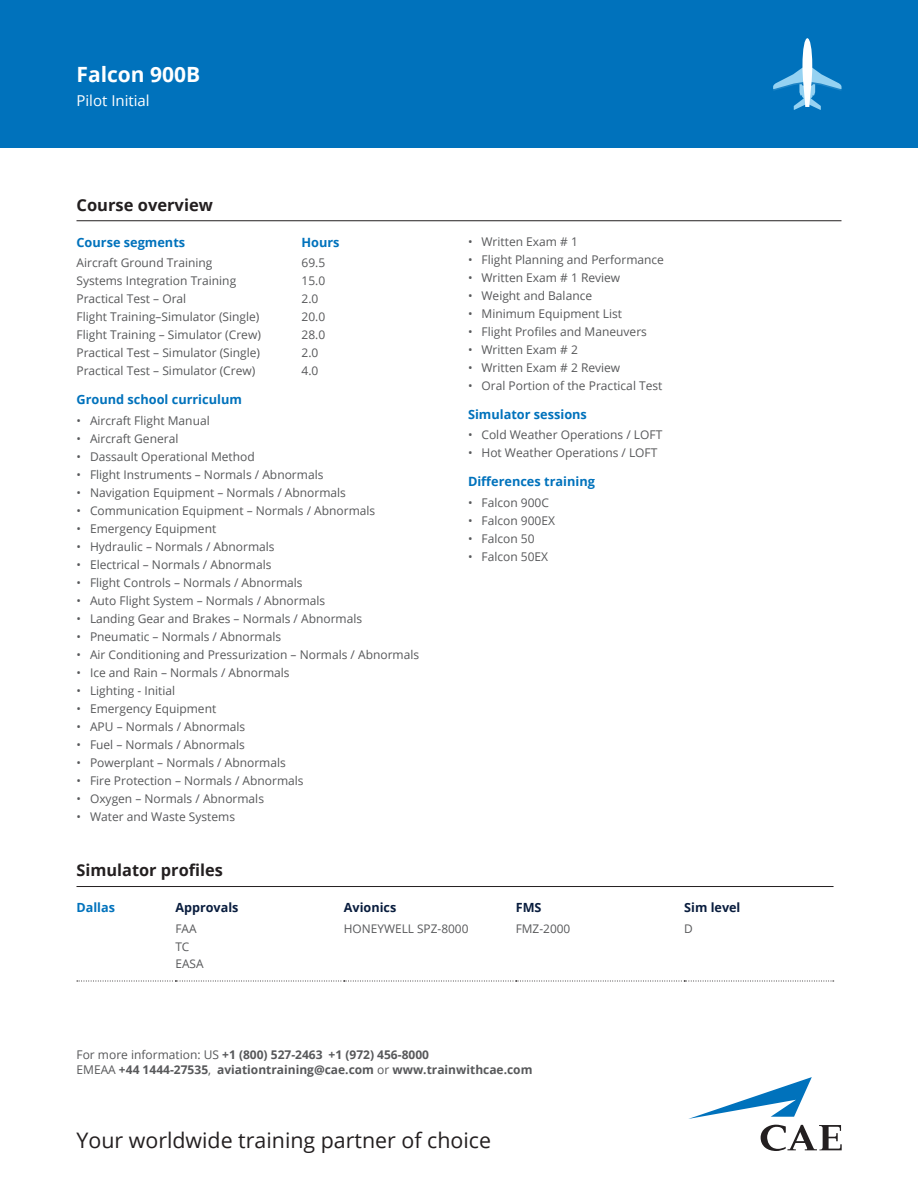
<style>
.page{position:relative;width:918px;height:1188px;background:#fff}
.page>*{position:absolute;margin:0;border:0;box-sizing:border-box;transform-origin:0 0}
.t1{font:21.45px "Open Sans";color:#231f20}
.Titre_-_En-tête{font:700 21px "Open Sans";color:#fff}
.Titre{font:700 16.5px "Open Sans";color:#231f20}
.Titre-2{font:700 16.35px "Open Sans";color:#231f20}
.Sous-titre_-_En-tête{font:15px "Open Sans";color:#fff}
.Sous-titre{font:700 12.75px "Open Sans";color:#0072bc}
.Titre_noir{font:700 12.6px "Open Sans";color:#091d3e}
.Titre_bleu{font:700 12.6px "Open Sans";color:#0072bc}
.Texte{font:12px "Open Sans";color:#57585a}
.t2{font:700 12px/15px "Open Sans";color:#57585a}
.Texte-2{font:11.85px "Open Sans";color:#57585a}
.s1{font-weight:400}
</style>
<div class="page">
<svg style="left:688px;top:1077px;width:124px;height:42px"></svg>
<svg style="left:761px;top:1125px;width:81px;height:26px"></svg>
<div style="left:0;top:0;width:918px;height:148px;background:#0072bc"></div>
<hr style="left:76px;top:220px;width:766px;height:1px;background:#231f20">
<svg style="left:773px;top:38px;width:68px;height:72px"></svg>
<hr style="left:76px;top:886px;width:758px;height:1px;background:#231f20">
<svg style="left:77px;top:981px;width:757px;height:1px"></svg>
<p class="Titre_-_En-tête" style="left:76px;top:60px;width:125px">Falcon 900B</p>
<p class="Sous-titre_-_En-tête" style="left:76px;top:90px;width:75px">Pilot Initial</p>
<p class="Titre" style="left:76px;top:193px;width:138px">Course overview</p>
<p class="Sous-titre" style="left:76px;top:233px;width:110px">Course segments</p>
<p class="Sous-titre" style="left:301px;top:233px;width:40px">Hours</p>
<p class="Texte" style="left:76px;top:255px;width:137px">Aircraft Ground Training</p>
<p class="Texte" style="left:302px;top:255px;width:25px">69.5</p>
<p class="Texte" style="left:76px;top:273px;width:161px">Systems Integration Training</p>
<p class="Texte" style="left:302px;top:273px;width:25px">15.0</p>
<p class="Texte" style="left:76px;top:291px;width:111px">Practical Test – Oral</p>
<p class="Texte" style="left:302px;top:291px;width:18px">2.0</p>
<p class="Texte" style="left:76px;top:309px;width:184px">Flight Training–Simulator (Single)</p>
<p class="Texte" style="left:302px;top:309px;width:25px">20.0</p>
<p class="Texte" style="left:76px;top:327px;width:186px">Flight Training – Simulator (Crew)</p>
<p class="Texte" style="left:302px;top:327px;width:25px">28.0</p>
<p class="Texte" style="left:76px;top:345px;width:185px">Practical Test – Simulator (Single)</p>
<p class="Texte" style="left:302px;top:345px;width:18px">2.0</p>
<p class="Texte" style="left:76px;top:363px;width:180px">Practical Test – Simulator (Crew)</p>
<p class="Texte" style="left:302px;top:363px;width:18px">4.0</p>
<p class="Sous-titre" style="left:76px;top:390px;width:167px">Ground school curriculum</p>
<p class="Texte" style="left:76px;top:412px;width:135px">• Aircraft Flight Manual</p>
<p class="Texte" style="left:76px;top:430px;width:103px">• Aircraft General</p>
<p class="Texte" style="left:76px;top:448px;width:180px">• Dassault Operational Method</p>
<p class="Texte" style="left:76px;top:466px;width:248px">• Flight Instruments – Normals / Abnormals</p>
<p class="Texte" style="left:76px;top:484px;width:271px">• Navigation Equipment – Normals / Abnormals</p>
<p class="Texte" style="left:76px;top:502px;width:300px">• Communication Equipment – Normals / Abnormals</p>
<p class="Texte" style="left:76px;top:520px;width:141px">• Emergency Equipment</p>
<p class="Texte" style="left:76px;top:538px;width:200px">• Hydraulic – Normals / Abnormals</p>
<p class="Texte" style="left:76px;top:556px;width:196px">• Electrical – Normals / Abnormals</p>
<p class="Texte" style="left:76px;top:574px;width:228px">• Flight Controls – Normals / Abnormals</p>
<p class="Texte" style="left:76px;top:592px;width:250px">• Auto Flight System – Normals / Abnormals</p>
<p class="Texte" style="left:76px;top:610px;width:287px">• Landing Gear and Brakes – Normals / Abnormals</p>
<p class="Texte" style="left:76px;top:628px;width:206px">• Pneumatic – Normals / Abnormals</p>
<p class="Texte" style="left:76px;top:646px;width:344px">• Air Conditioning and Pressurization – Normals / Abnormals</p>
<p class="Texte" style="left:76px;top:664px;width:215px">• Ice and Rain – Normals / Abnormals</p>
<p class="Texte" style="left:76px;top:682px;width:100px">• Lighting - Initial</p>
<p class="Texte" style="left:76px;top:700px;width:141px">• Emergency Equipment</p>
<p class="Texte" style="left:76px;top:718px;width:170px">• APU – Normals / Abnormals</p>
<p class="Texte" style="left:76px;top:736px;width:170px">• Fuel – Normals / Abnormals</p>
<p class="Texte" style="left:76px;top:754px;width:211px">• Powerplant – Normals / Abnormals</p>
<p class="Texte" style="left:76px;top:772px;width:229px">• Fire Protection – Normals / Abnormals</p>
<p class="Texte" style="left:76px;top:790px;width:189px">• Oxygen – Normals / Abnormals</p>
<p class="Texte" style="left:76px;top:808px;width:160px">• Water and Waste Systems</p>
<p class="Texte" style="left:468px;top:234px;width:111px">• Written Exam # 1</p>
<p class="Texte" style="left:468px;top:252px;width:198px">• Flight Planning and Performance</p>
<p class="Texte" style="left:468px;top:270px;width:154px">• Written Exam # 1 Review</p>
<p class="Texte" style="left:468px;top:288px;width:126px">• Weight and Balance</p>
<p class="Texte" style="left:468px;top:306px;width:156px">• Minimum Equipment List</p>
<p class="Texte" style="left:468px;top:324px;width:181px">• Flight Profiles and Maneuvers</p>
<p class="Texte" style="left:468px;top:342px;width:111px">• Written Exam # 2</p>
<p class="Texte" style="left:468px;top:360px;width:154px">• Written Exam # 2 Review</p>
<p class="Texte" style="left:468px;top:378px;width:196px">• Oral Portion of the Practical Test</p>
<p class="Sous-titre" style="left:468px;top:405px;width:120px">Simulator sessions</p>
<p class="Texte" style="left:468px;top:427px;width:196px">• Cold Weather Operations / LOFT</p>
<p class="Texte" style="left:468px;top:445px;width:191px">• Hot Weather Operations / LOFT</p>
<p class="Sous-titre" style="left:468px;top:472px;width:128px">Differences training</p>
<p class="Texte" style="left:468px;top:494px;width:83px">• Falcon 900C</p>
<p class="Texte" style="left:468px;top:512px;width:89px">• Falcon 900EX</p>
<p class="Texte" style="left:468px;top:530px;width:68px">• Falcon 50</p>
<p class="Texte" style="left:468px;top:548px;width:82px">• Falcon 50EX</p>
<p class="Titre-2" style="left:76px;top:859px;width:148px">Simulator profiles</p>
<p class="Titre_bleu" style="left:76px;top:899px;width:40px">Dallas</p>
<p class="Titre_noir" style="left:175px;top:899px;width:65px">Approvals</p>
<p class="Texte-2" style="left:175px;top:920px;width:23px">FAA</p>
<p class="Texte-2" style="left:175px;top:938px;width:16px">TC</p>
<p class="Texte-2" style="left:175px;top:956px;width:30px">EASA</p>
<p class="Titre_noir" style="left:344px;top:899px;width:54px">Avionics</p>
<p class="Texte-2" style="left:344px;top:920px;width:126px">HONEYWELL SPZ-8000</p>
<p class="Titre_noir" style="left:516px;top:899px;width:27px">FMS</p>
<p class="Texte-2" style="left:516px;top:920px;width:56px">FMZ-2000</p>
<p class="Titre_noir" style="left:684px;top:899px;width:58px">Sim level</p>
<p class="Texte-2" style="left:684px;top:920px;width:10px">D</p>
<p class="t2" style="left:76px;top:1046px;width:458px"><span class="s1">For more information: US</span> +1 (800) 527-2463 +1 (972) 456-8000<br><span class="s1">EMEAA</span> +44 1444-27535<span class="s1">,</span> aviationtraining@cae.com <span class="s1">or</span> www.trainwithcae.com</p>
<h1 class="t1" style="left:76px;top:1126px;width:416px">Your worldwide training partner of choice</h1>
</div>
